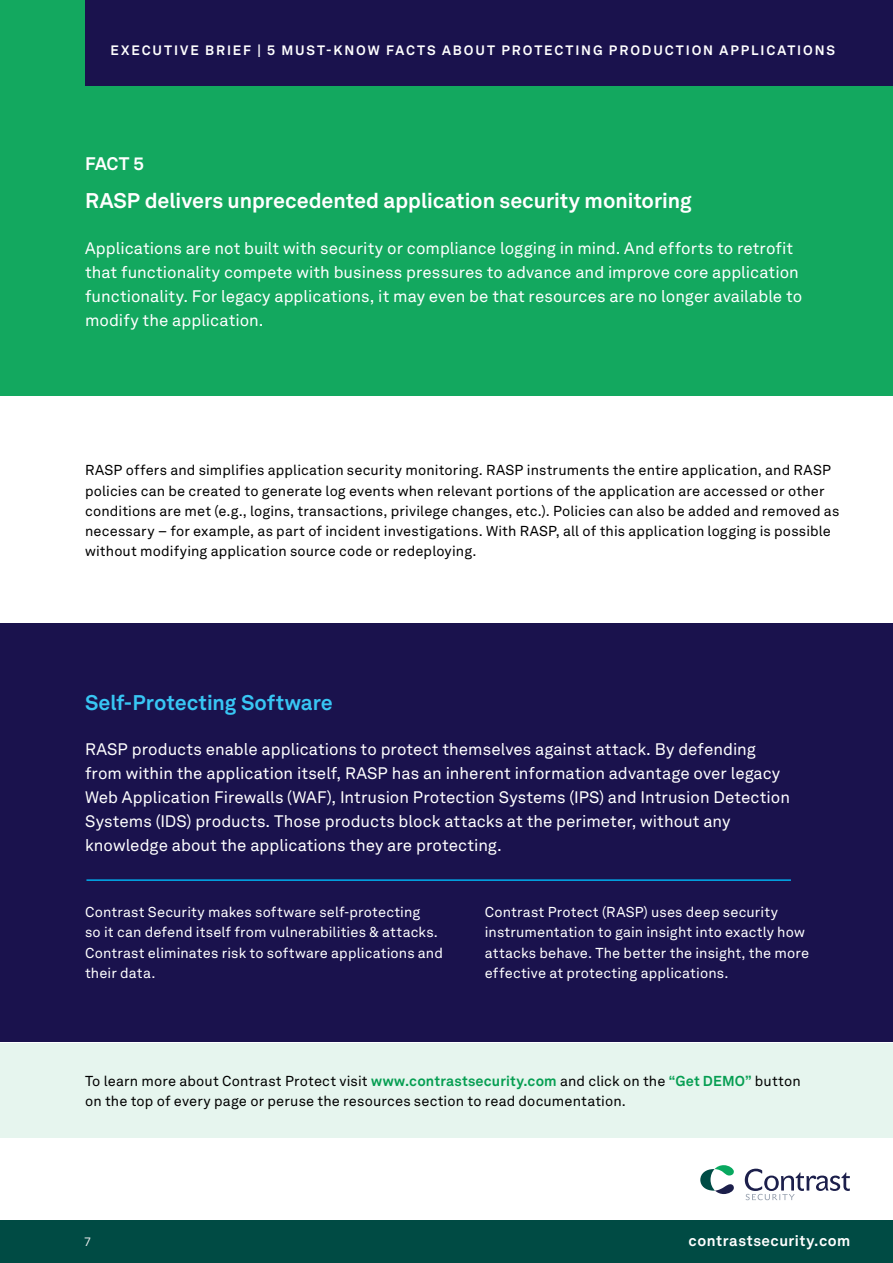
<style>
.page{position:relative;width:893px;height:1263px;background:#fff}
.page>*{position:absolute;margin:0;border:0;box-sizing:border-box;transform-origin:0 0}
.t1{font:700 21px "Akkurat LL";letter-spacing:-.005em;color:#fff}
.t2{font:700 21px "Akkurat LL";color:#38c6f4}
.t3{font:700 18px "Akkurat LL";color:#fff}
.t4{font:16.5px/24px "Akkurat LL";color:#fff}
.t5{font:700 15px "Akkurat LL";letter-spacing:.035em;color:#fff}
.t6{font:14.25px/20.2px "Akkurat LL";letter-spacing:.01em;color:#000}
.t7{font:14.25px/20.2px "Akkurat LL";letter-spacing:.01em;color:#fff}
.t8{font:700 13.5px "Akkurat LL";letter-spacing:.14em;color:#fff}
.t9{font:12px "Akkurat LL";color:#ebeced}
.s1{font-weight:700;color:#069e52}
</style>
<div class="page">
<div style="left:0;top:1042px;width:893px;height:95px;background:#e6f5ee"></div>
<div style="left:0;top:0;width:893px;height:395px;background:#13a85f"></div>
<div style="left:0;top:624px;width:893px;height:418px;background:#1a124d"></div>
<div style="left:0;top:1220px;width:893px;height:43px;background:#004b44"></div>
<svg style="left:745px;top:1169px;width:104px;height:31px"></svg>
<svg style="left:701px;top:1165px;width:33px;height:29px"></svg>
<div style="left:85px;top:0;width:808px;height:85px;background:#1a124d"></div>
<hr style="left:86px;top:879px;width:705px;height:2px;background:#00aeef">
<p class="t8" style="left:111px;top:40px;width:726px">EXECUTIVE BRIEF | 5 MUST-KNOW FACTS ABOUT PROTECTING PRODUCTION APPLICATIONS</p>
<p class="t3" style="left:85px;top:150px;width:60px">FACT 5</p>
<p class="t1" style="left:85px;top:185px;width:608px">RASP delivers unprecedented application security monitoring</p>
<p class="t4" style="left:85px;top:235px;width:719px">Applications are not built with security or compliance logging in mind. And efforts to retrofit that functionality compete with business pressures to advance and improve core application functionality. For legacy applications, it may even be that resources are no longer available to modify the application.</p>
<p class="t6" style="left:85px;top:460px;width:756px">RASP offers and simplifies application security monitoring. RASP instruments the entire application, and RASP policies can be created to generate log events when relevant portions of the application are accessed or other conditions are met (e.g., logins, transactions, privilege changes, etc.). Policies can also be added and removed as necessary – for example, as part of incident investigations. With RASP, all of this application logging is possible without modifying application source code or redeploying.</p>
<p class="t2" style="left:85px;top:686px;width:249px">Self-Protecting Software</p>
<p class="t4" style="left:85px;top:736px;width:706px">RASP products enable applications to protect themselves against attack. By defending from within the application itself, RASP has an inherent information advantage over legacy Web Application Firewalls (WAF), Intrusion Protection Systems (IPS) and Intrusion Detection Systems (IDS) products. Those products block attacks at the perimeter, without any knowledge about the applications they are protecting.</p>
<p class="t7" style="left:85px;top:901px;width:359px">Contrast Security makes software self-protecting<br>so it can defend itself from vulnerabilities &amp; attacks.<br>Contrast eliminates risk to software applications and their data.</p>
<p class="t7" style="left:485px;top:901px;width:326px">Contrast Protect (RASP) uses deep security instrumentation to gain insight into exactly how attacks behave. The better the insight, the more effective at protecting applications.</p>
<p class="t6" style="left:85px;top:1070px;width:717px">To learn more about Contrast Protect visit <span class="s1">www.contrastsecurity.com</span> and click on the <span class="s1">“Get DEMO”</span> button on the top of every page or peruse the resources section to read documentation.</p>
<p class="t9" style="left:84px;top:1232px;width:8px">7</p>
<p class="t5" style="left:689px;top:1229px;width:163px">contrastsecurity.com</p>
</div>
